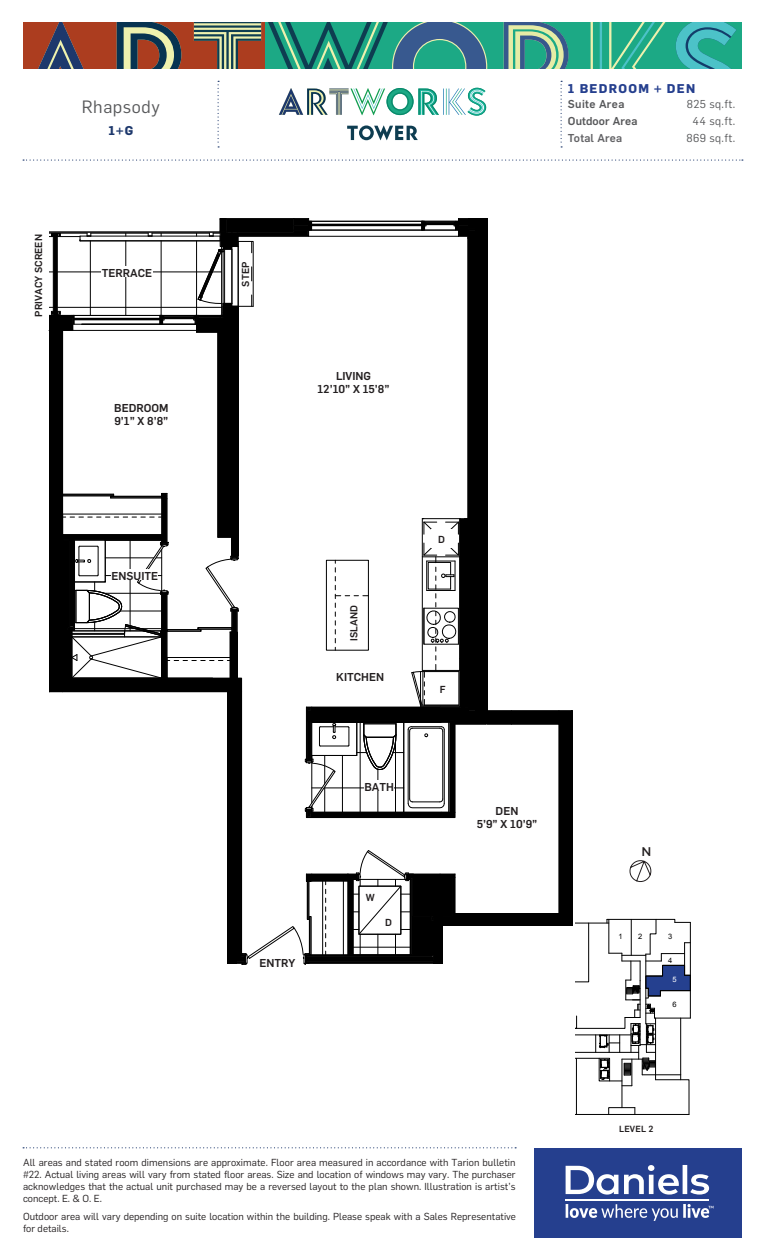
<style>
.page{position:relative;width:765px;height:1260px;background:#fff}
.page>*{position:absolute;margin:0;border:0;box-sizing:border-box;transform-origin:0 0}
.t1{font:17.5px "Flama";letter-spacing:.035em;color:#57585a}
.t2{font:500 12.62px "Gotham";color:#231f20}
.t3{font:700 12.5px "Flama";letter-spacing:.1em;color:#253f8e}
.t4{font:700 12.5px "Flama";color:#1d386c}
.t5{font:500 11.25px/13.5px "Flama";color:#231f20;text-align:center}
.t6{font:11.25px "Flama";letter-spacing:.035em;color:#57585a}
.t7{font:500 11.25px "Flama";letter-spacing:.01em;color:#57585a}
.t8{font:500 11.25px "Flama";letter-spacing:.035em;color:#57585a}
.t9{font:500 11.25px "Flama";letter-spacing:.02em;color:#636366}
.t10{font:10px/12px "Flama";color:#231f20;text-align:justify}
.t11{font:500 10px "Flama";color:#231f20}
.t12{font:9.38px "Arial";color:#000}
.t13{font:500 8.75px "Flama";letter-spacing:.02em;color:#231f20}
.t14{font:7.5px "Arial";color:#000}
.t15{font:7.5px "Arial";color:#fff}
</style>
<div class="page">
<div style="left:535px;top:1148px;width:207px;height:90px;background:#253f8e"></div>
<div style="left:23px;top:22px;width:242px;height:92px;background:#ac3d1f"></div>
<div style="left:265px;top:22px;width:477px;height:92px;background:#1ca985"></div>
<svg style="left:38px;top:22px;width:46px;height:47px"></svg>
<svg style="left:117px;top:22px;width:65px;height:47px"></svg>
<svg style="left:591px;top:22px;width:146px;height:47px"></svg>
<div style="left:23px;top:69px;width:719px;height:91px;background:#fff"></div>
<svg style="left:268px;top:22px;width:220px;height:94px"></svg>
<svg style="left:347px;top:125px;width:71px;height:15px"></svg>
<svg style="left:194px;top:22px;width:67px;height:126px"></svg>
<svg style="left:504px;top:22px;width:65px;height:126px"></svg>
<svg style="left:23px;top:160px;width:720px;height:1px"></svg>
<svg style="left:23px;top:1147px;width:493px;height:1px"></svg>
<svg style="left:629px;top:860px;width:23px;height:22px"></svg>
<div style="left:442px;top:917px;width:131px;height:8px;background:#000"></div>
<hr style="left:559px;top:723px;width:1px;height:191px;background:#000">
<div style="left:565px;top:712px;width:7px;height:202px;background:#000"></div>
<hr style="left:560px;top:716px;width:4px;height:198px;background:#000">
<div style="left:511px;top:716px;width:49px;height:7px;background:#000"></div>
<hr style="left:511px;top:712px;width:54px;height:3px;background:#000">
<hr style="left:453px;top:914px;width:120px;height:3px;background:#000">
<hr style="left:442px;top:925px;width:131px;height:1px;background:#000">
<hr style="left:558px;top:724px;width:1px;height:190px;background:#000">
<hr style="left:572px;top:716px;width:1px;height:198px;background:#000">
<hr style="left:564px;top:715px;width:1px;height:199px;background:#000">
<hr style="left:511px;top:710px;width:48px;height:1px;background:#000">
<hr style="left:511px;top:724px;width:48px;height:1px;background:#000">
<hr style="left:511px;top:711px;width:61px;height:1px;background:#000">
<hr style="left:511px;top:723px;width:49px;height:1px;background:#000">
<hr style="left:511px;top:715px;width:54px;height:1px;background:#000">
<svg style="left:559px;top:710px;width:14px;height:6px"></svg>
<hr style="left:453px;top:913px;width:120px;height:1px;background:#000">
<svg style="left:49px;top:218px;width:463px;height:747px"></svg>
<svg style="left:575px;top:918px;width:116px;height:197px"></svg>
<div style="left:431px;top:529px;width:21px;height:19px;background:#fff"></div>
<div style="left:432px;top:679px;width:21px;height:19px;background:#fff"></div>
<div style="left:364px;top:781px;width:30px;height:10px;background:#fff"></div>
<div style="left:111px;top:569px;width:47px;height:11px;background:#fff"></div>
<div style="left:101px;top:266px;width:52px;height:11px;background:#fff"></div>
<svg style="left:566px;top:1166px;width:52px;height:29px"></svg>
<svg style="left:624px;top:1165px;width:55px;height:30px"></svg>
<hr style="left:683px;top:1165px;width:4px;height:29px;background:#fff">
<hr style="left:566px;top:1199px;width:143px;height:2px;background:#fff">
<svg style="left:690px;top:1174px;width:19px;height:21px"></svg>
<hr style="left:683px;top:1204px;width:3px;height:14px;background:#fff">
<svg style="left:566px;top:1204px;width:112px;height:17px"></svg>
<svg style="left:688px;top:1204px;width:26px;height:14px"></svg>
<p class="t11" style="left:31px;top:317px;width:84px;rotate:-90deg">PRIVACY SCREEN</p>
<h1 class="t1" style="left:82px;top:95px;width:80px">Rhapsody</h1>
<p class="t4" style="left:108px;top:122px;width:26px">1+G</p>
<p class="t5" style="left:102px;top:265px;width:52px">TERRACE</p>
<p class="t5" style="left:114px;top:400px;width:56px;text-align:left">BEDROOM<br>9’1” X 8’8”</p>
<p class="t5" style="left:111px;top:568px;width:48px">ENSUITE</p>
<p class="t11" style="left:238px;top:287px;width:26px;rotate:-90deg">STEP</p>
<p class="t5" style="left:317px;top:368px;width:74px">LIVING<br>12’10” X 15’8”</p>
<p class="t3" style="left:568px;top:79px;width:129px">1 BEDROOM + DEN</p>
<p class="t8" style="left:568px;top:96px;width:58px">Suite Area</p>
<p class="t6" style="left:687px;top:97px;width:50px">825 sq.ft.</p>
<p class="t7" style="left:568px;top:113px;width:71px">Outdoor Area</p>
<p class="t6" style="left:693px;top:113px;width:44px">44 sq.ft.</p>
<p class="t9" style="left:568px;top:130px;width:56px">Total Area</p>
<p class="t6" style="left:686px;top:130px;width:50px">869 sq.ft.</p>
<p class="t5" style="left:259px;top:956px;width:37px">ENTRY</p>
<p class="t11" style="left:347px;top:641px;width:37px;rotate:-90deg">ISLAND</p>
<p class="t5" style="left:336px;top:670px;width:49px">KITCHEN</p>
<p class="t5" style="left:364px;top:780px;width:31px">BATH</p>
<p class="t11" style="left:366px;top:890px;width:10px">W</p>
<p class="t11" style="left:385px;top:916px;width:8px">D</p>
<p class="t11" style="left:438px;top:532px;width:8px">D</p>
<p class="t11" style="left:440px;top:682px;width:7px">F</p>
<p class="t5" style="left:477px;top:803px;width:62px">DEN<br>5’9” X 10’9”</p>
<p class="t2" style="left:642px;top:843px;width:11px">N</p>
<p class="t14" style="left:619px;top:932px;width:6px">1</p>
<p class="t14" style="left:638px;top:932px;width:6px">2</p>
<p class="t14" style="left:668px;top:932px;width:6px">3</p>
<p class="t14" style="left:668px;top:956px;width:6px">4</p>
<p class="t15" style="left:673px;top:975px;width:6px">5</p>
<p class="t14" style="left:673px;top:1000px;width:6px">6</p>
<p class="t10" style="left:23px;top:1156px;width:494px">All areas and stated room dimensions are approximate. Floor area measured in accordance with Tarion bulletin #22. Actual living areas will vary from stated floor areas. Size and location of windows may vary. The purchaser acknowledges that the actual unit purchased may be a reversed layout to the plan shown. Illustration is artist’s concept. E. &amp; O. E.</p>
<p class="t10" style="left:23px;top:1209px;width:495px">Outdoor area will vary depending on suite location within the building. Please speak with a Sales Representative for details.</p>
<p class="t12" style="left:241px;top:1162px;width:7px">6</p>
<p class="t13" style="left:619px;top:1123px;width:36px">LEVEL 2</p>
</div>
